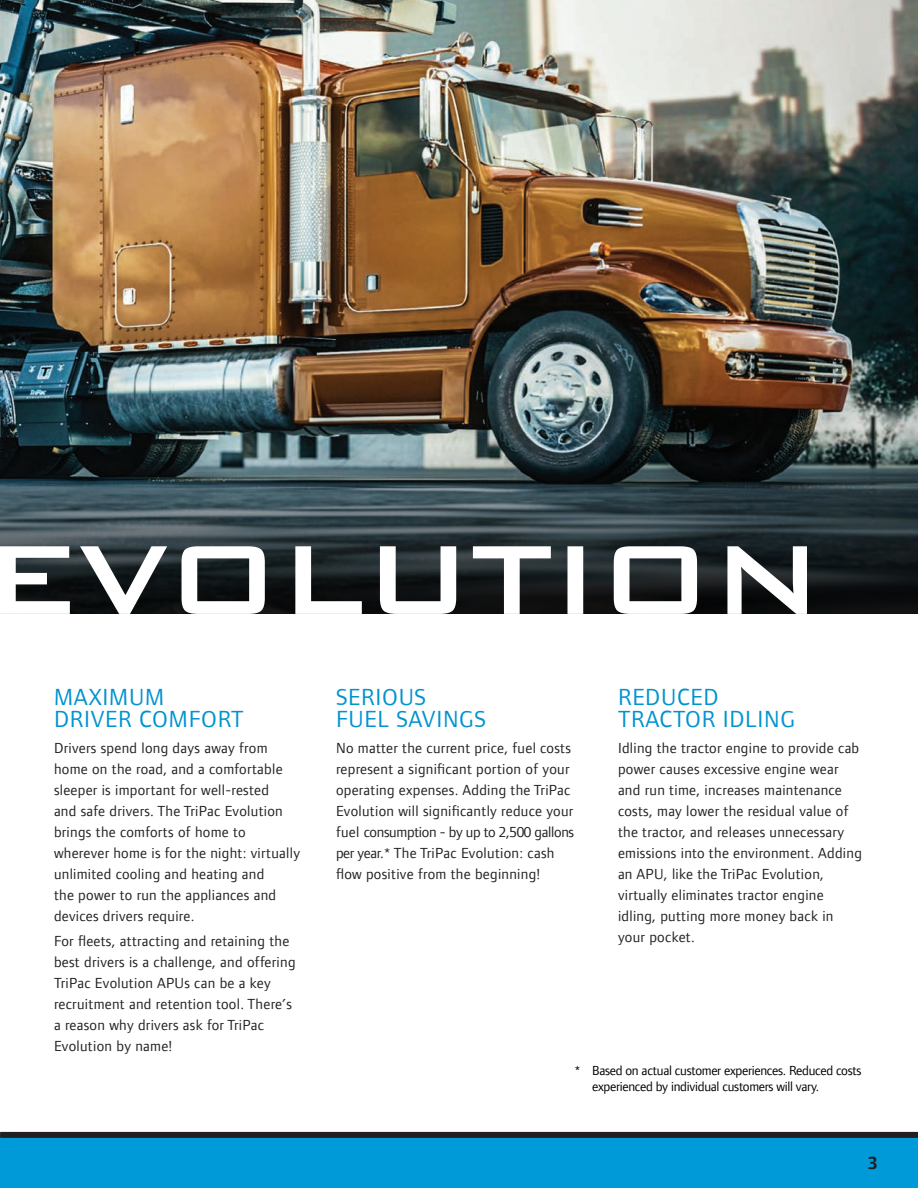
<style>
.page{position:relative;width:918px;height:1188px;background:#fff}
.page>*{position:absolute;margin:0;border:0;box-sizing:border-box;transform-origin:0 0}
.t1{font:24px/22.8px "Foundry Form Sans";letter-spacing:.03em;color:#0093d0}
.t2{font:700 18px "Foundry Form Sans";color:#231f20}
.t3{font:15px/21px "Foundry Form Sans";letter-spacing:.02em;color:#231f20}
.t4{font:13.5px/16.2px "Foundry Form Sans";letter-spacing:-.02em;color:#000}
</style>
<div class="page">
<div style="left:0;top:1133px;width:918px;height:55px;background:#009ad9"></div>
<div style="left:0;top:1132px;width:918px;height:6px;background:#231f20"></div>
<img style="left:0;top:0;width:918px;height:67px">
<img style="left:0;top:67px;width:918px;height:547px">
<svg style="left:0;top:546px;width:807px;height:68px"></svg>
<h1 class="t1" style="left:54px;top:685px;width:191px">MAXIMUM<br>DRIVER COMFORT</h1>
<p class="t3" style="left:54px;top:737px;width:248px">Drivers spend long days away from home on the road, and a comfortable sleeper is important for well-rested<br>and safe drivers. The TriPac Evolution brings the comforts of home to wherever home is for the night: virtually unlimited cooling and heating and<br>the power to run the appliances and devices drivers require.</p>
<p class="t3" style="left:54px;top:931px;width:243px">For fleets, attracting and retaining the best drivers is a challenge, and offering TriPac Evolution APUs can be a key recruitment and retention tool. There’s a reason why drivers ask for TriPac Evolution by name!</p>
<h1 class="t1" style="left:336px;top:685px;width:152px">SERIOUS<br>FUEL SAVINGS</h1>
<p class="t3" style="left:336px;top:737px;width:240px">No matter the current price, fuel costs represent a significant portion of your operating expenses. Adding the TriPac Evolution will significantly reduce your fuel consumption - by up to 2,500 gallons per year.* The TriPac Evolution: cash flow positive from the beginning!</p>
<h1 class="t1" style="left:618px;top:685px;width:179px">REDUCED<br>TRACTOR IDLING</h1>
<p class="t3" style="left:618px;top:737px;width:245px">Idling the tractor engine to provide cab power causes excessive engine wear and run time, increases maintenance costs, may lower the residual value of the tractor, and releases unnecessary emissions into the environment. Adding an APU, like the TriPac Evolution, virtually eliminates tractor engine idling, putting more money back in your pocket.</p>
<p class="t4" style="left:592px;top:1062px;width:271px;text-indent:-18px">* Based on actual customer experiences. Reduced costs experienced by individual customers will vary.</p>
<p class="t2" style="left:868px;top:1153px;width:11px">3</p>
</div>
